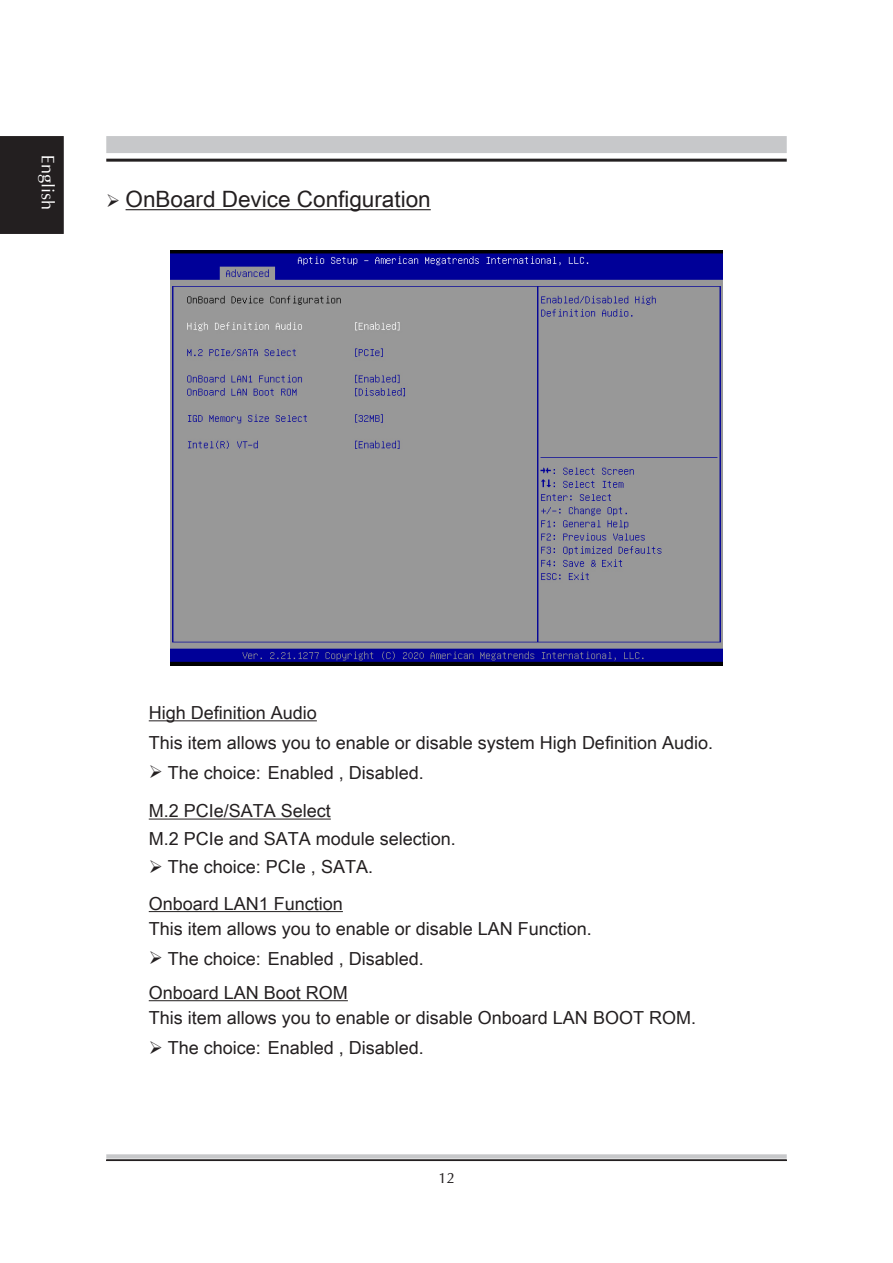
<style>
.page{position:relative;width:893px;height:1263px;background:#fff}
.page>*{position:absolute;margin:0;border:0;box-sizing:border-box;transform-origin:0 0}
.段落樣式3{font:22.5px "Arial Unicode MS";color:#231f20}
.Body{font:18px "Arial Unicode MS";color:#231f20}
.Body1{font:18px "Arial Unicode MS";color:#231f20}
.t1{font:18px "Cg Omega";color:#fff}
.t2{font:15px "Cg Omega";color:#231f20}
</style>
<div class="page">
<hr style="left:106px;top:159px;width:681px;height:3px;background:#231f20">
<div style="left:106px;top:136px;width:681px;height:17px;background:#c7c8ca"></div>
<svg style="left:106px;top:1154px;width:681px;height:4px;background:#cbccce"></svg>
<div style="left:106px;top:1159px;width:681px;height:2px;background:#231f20;border:1px solid #231f20"></div>
<div style="left:0;top:136px;width:64px;height:98px;background:#231f20"></div>
<img style="left:170px;top:251px;width:553px;height:414px">
<hr style="left:126px;top:209px;width:305px;height:1px;background:#231f20">
<hr style="left:149px;top:720px;width:168px;height:1px;background:#231f20">
<hr style="left:149px;top:819px;width:182px;height:1px;background:#231f20">
<hr style="left:149px;top:911px;width:194px;height:1px;background:#231f20">
<hr style="left:149px;top:1000px;width:199px;height:1px;background:#231f20">
<p class="t1" style="left:58px;top:155px;width:57px;rotate:90deg">English</p>
<p class="段落樣式3" style="left:106px;top:183px;width:326px">➢ OnBoard Device Configuration</p>
<p class="Body" style="left:149px;top:700px;width:170px">High Definition Audio</p>
<p class="Body" style="left:149px;top:729px;width:566px">This item allows you to enable or disable system High Definition Audio.</p>
<p class="Body1" style="left:149px;top:759px;width:277px">➢ The choice: Enabled , Disabled.</p>
<p class="Body" style="left:149px;top:798px;width:184px">M.2 PCIe/SATA Select</p>
<p class="Body" style="left:149px;top:826px;width:309px">M.2 PCIe and SATA module selection.</p>
<p class="Body1" style="left:149px;top:854px;width:226px">➢ The choice: PCIe , SATA.</p>
<p class="Body" style="left:149px;top:890px;width:196px">Onboard LAN1 Function</p>
<p class="Body" style="left:149px;top:916px;width:445px">This item allows you to enable or disable LAN Function.</p>
<p class="Body1" style="left:149px;top:945px;width:277px">➢ The choice: Enabled , Disabled.</p>
<p class="Body" style="left:149px;top:979px;width:201px">Onboard LAN Boot ROM</p>
<p class="Body" style="left:149px;top:1005px;width:549px">This item allows you to enable or disable Onboard LAN BOOT ROM.</p>
<p class="Body1" style="left:149px;top:1034px;width:277px">➢ The choice: Enabled , Disabled.</p>
<p class="t2" style="left:438px;top:1170px;width:18px">12</p>
</div>
